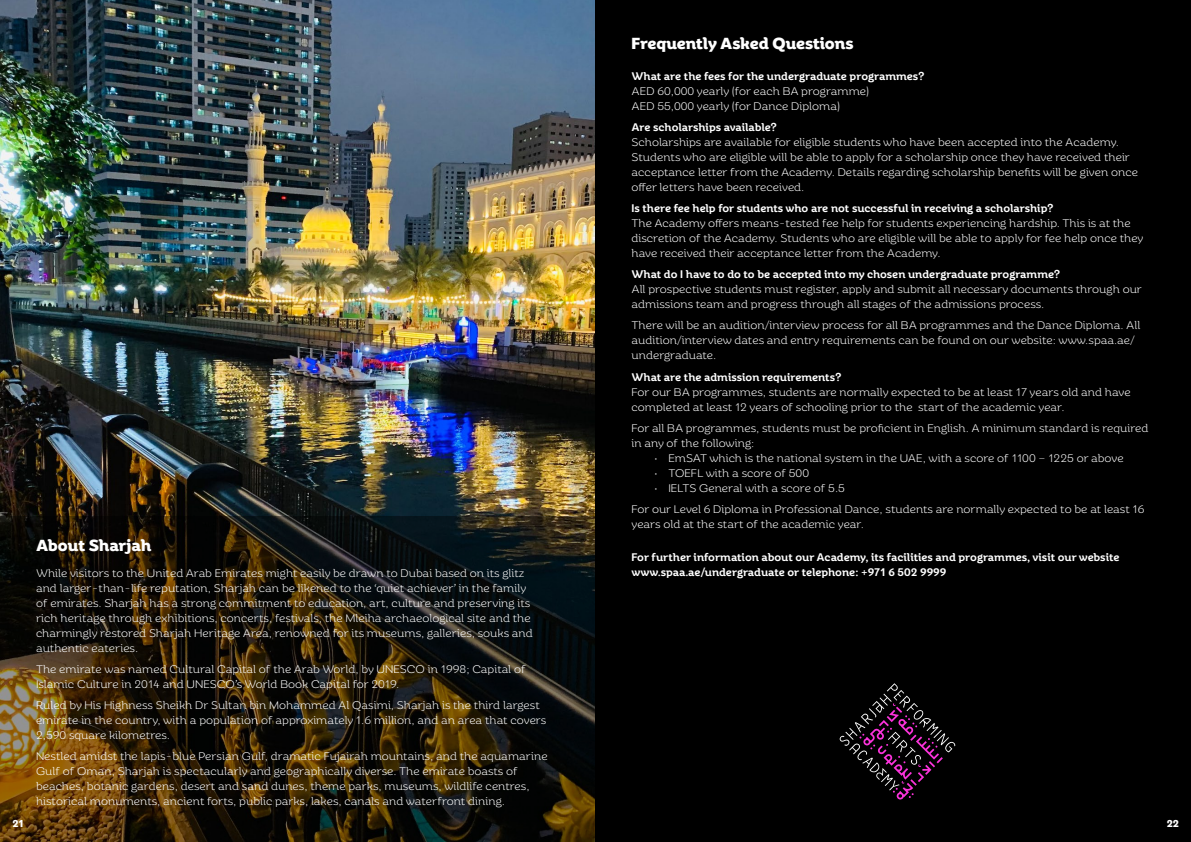
<style>
.page{position:relative;width:1191px;height:842px;background:#fff}
.page>*{position:absolute;margin:0;border:0;box-sizing:border-box;transform-origin:0 0}
.t1{font:700 16px "Rhetoric";color:#fff}
.t2{font:300 11px/15px "Rhetoric";color:#fff}
.t3{font:500 11px "Rhetoric";color:#fff}
.t4{font:700 10px "Rhetoric";color:#fff}
</style>
<div class="page">
<img style="left:0;top:0;width:595px;height:516px">
<svg style="left:0;top:516px;width:595px;height:326px;background:#241b0b"></svg>
<div style="left:595px;top:0;width:596px;height:842px;background:#000"></div>
<svg style="left:839px;top:683px;width:116px;height:116px"></svg>
<p class="t1" style="left:36px;top:536px;width:117px">About Sharjah</p>
<p class="t2" style="left:36px;top:565px;width:498px">While visitors to the United Arab Emirates might easily be drawn to Dubai based on its glitz and larger-than-life reputation, Sharjah can be likened to the ‘quiet achiever’ in the family of emirates. Sharjah has a strong commitment to education, art, culture and preserving its rich heritage through exhibitions, concerts, festivals, the Mleiha archaeological site and the charmingly restored Sharjah Heritage Area, renowned for its museums, galleries, souks and authentic eateries.</p>
<p class="t2" style="left:36px;top:661px;width:491px">The emirate was named Cultural Capital of the Arab World, by UNESCO in 1998; Capital of<br>Islamic Culture in 2014 and UNESCO’s World Book Capital for 2019.</p>
<p class="t2" style="left:36px;top:697px;width:512px">Ruled by His Highness Sheikh Dr Sultan bin Mohammed Al Qasimi, Sharjah is the third largest emirate in the country, with a population of approximately 1.6 million, and an area that covers<br>2,590 square kilometres.</p>
<p class="t2" style="left:36px;top:748px;width:513px">Nestled amidst the lapis-blue Persian Gulf, dramatic Fujairah mountains, and the aquamarine Gulf of Oman, Sharjah is spectacularly and geographically diverse. The emirate boasts of beaches, botanic gardens, desert and sand dunes, theme parks, museums, wildlife centres, historical monuments, ancient forts, public parks, lakes, canals and waterfront dining.</p>
<p class="t1" style="left:631px;top:34px;width:223px">Frequently Asked Questions</p>
<p class="t3" style="left:631px;top:69px;width:295px">What are the fees for the undergraduate programmes?</p>
<p class="t2" style="left:631px;top:83px;width:239px">AED 60,000 yearly (for each BA programme)</p>
<p class="t2" style="left:631px;top:98px;width:210px">AED 55,000 yearly (for Dance Diploma)</p>
<p class="t3" style="left:631px;top:120px;width:147px">Are scholarships available?</p>
<p class="t2" style="left:631px;top:134px;width:489px">Scholarships are available for eligible students who have been accepted into the Academy.</p>
<p class="t2" style="left:631px;top:149px;width:508px">Students who are eligible will be able to apply for a scholarship once they have received their acceptance letter from the Academy. Details regarding scholarship benefits will be given once offer letters have been received.</p>
<p class="t3" style="left:631px;top:201px;width:424px">Is there fee help for students who are not successful in receiving a scholarship?</p>
<p class="t2" style="left:631px;top:215px;width:513px">The Academy offers means-tested fee help for students experiencing hardship. This is at the discretion of the Academy. Students who are eligible will be able to apply for fee help once they have received their acceptance letter from the Academy.</p>
<p class="t3" style="left:631px;top:267px;width:430px">What do I have to do to be accepted into my chosen undergraduate programme?</p>
<p class="t2" style="left:631px;top:281px;width:512px">All prospective students must register, apply and submit all necessary documents through our admissions team and progress through all stages of the admissions process.</p>
<p class="t2" style="left:631px;top:317px;width:510px">There will be an audition/interview process for all BA programmes and the Dance Diploma. All audition/interview dates and entry requirements can be found on our website: www.spaa.ae/ undergraduate.</p>
<p class="t3" style="left:631px;top:370px;width:212px">What are the admission requirements?</p>
<p class="t2" style="left:631px;top:384px;width:501px">For our BA programmes, students are normally expected to be at least 17 years old and have completed at least 12 years of schooling prior to the start of the academic year.</p>
<p class="t2" style="left:631px;top:420px;width:518px">For all BA programmes, students must be proficient in English. A minimum standard is required in any of the following:</p>
<p class="t2" style="left:654px;top:450px;width:471px">• EmSAT which is the national system in the UAE, with a score of 1100 – 1225 or above</p>
<p class="t2" style="left:654px;top:465px;width:156px">• TOEFL with a score of 500</p>
<p class="t2" style="left:654px;top:480px;width:192px">• IELTS General with a score of 5.5</p>
<p class="t2" style="left:631px;top:501px;width:514px">For our Level 6 Diploma in Professional Dance, students are normally expected to be at least 16 years old at the start of the academic year.</p>
<p class="t3" style="left:631px;top:550px;width:489px">For further information about our Academy, its facilities and programmes, visit our website</p>
<p class="t3" style="left:631px;top:565px;width:316px">www.spaa.ae/undergraduate or telephone: +971 6 502 9999</p>
<p class="t4" style="left:12px;top:818px;width:13px">21</p>
<p class="t4" style="left:1166px;top:818px;width:14px">22</p>
</div>
